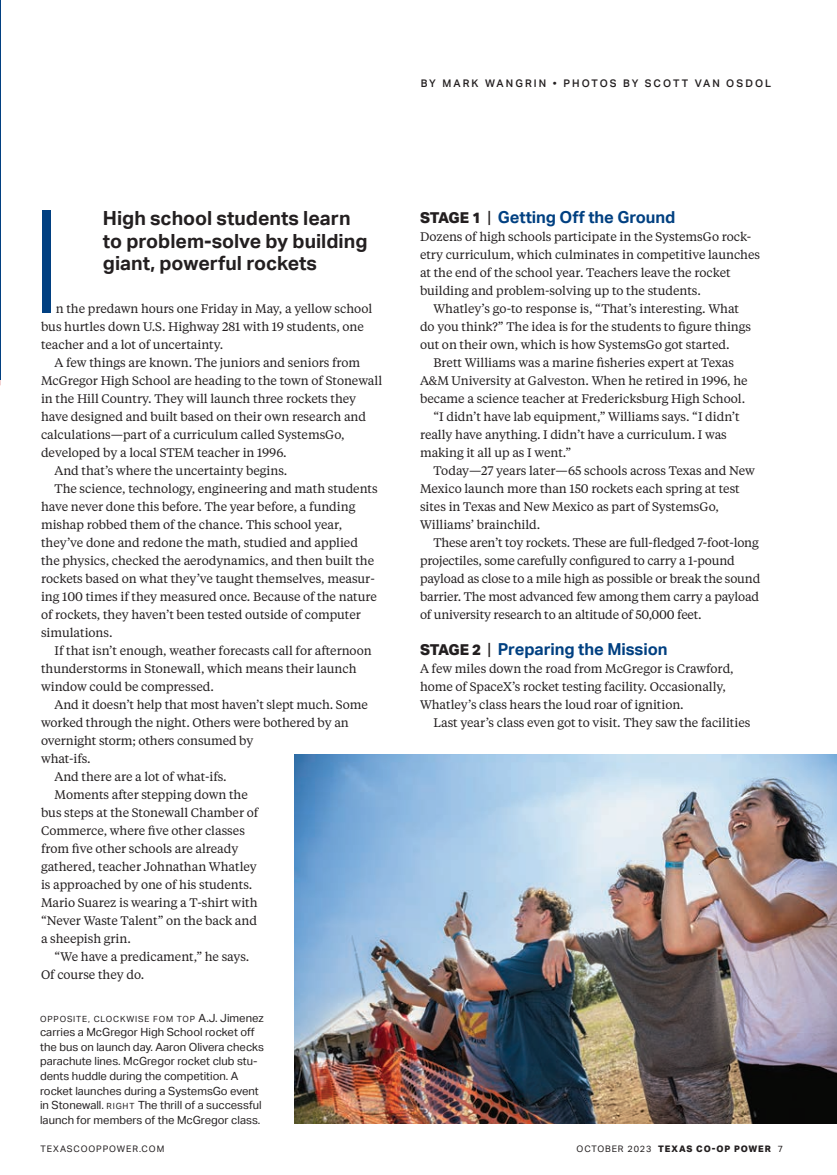
<style>
.page{position:relative;width:837px;height:1175px;background:#fff}
.page>*{position:absolute;margin:0;border:0;box-sizing:border-box;transform-origin:0 0}
.t1{font:300 144px "Aktiv Grotesk";color:#014081}
.t2{font:700 19.5px/22.5px "Aktiv Grotesk";color:#231f20}
.t3{font:700 16.5px "Aktiv Grotesk";letter-spacing:-.005em;color:#014081}
.t4{font:12.3px/18px "Tiempos Text";letter-spacing:-.005em;color:#231f20}
.t5{font:11.25px/14.5px "Aktiv Grotesk";color:#231f20}
.t6{font:500 10.5px "Aktiv Grotesk";letter-spacing:.2em;color:#231f20}
.t7{font:800 9px "Aktiv Grotesk";letter-spacing:.1em;color:#231f20}
.t8{font:9px "Aktiv Grotesk";letter-spacing:.1em;color:#231f20}
.t9{font:8.55px "Aktiv Grotesk";letter-spacing:.1em;color:#231f20}
.s1{font-size:11.25px}
.s2{font-size:8.55px}
.s3{font-weight:800;font-size:15px;color:#231f20}
.s4{font-weight:400;color:#231f20}
.s5{font-weight:400}
</style>
<div class="page">
<hr style="left:0;top:0;width:1px;height:380px;background:#014081">
<img style="left:294px;top:754px;width:543px;height:369px">
<p class="t6" style="left:421px;top:76px;width:352px">BY MARK WANGRIN • PHOTOS BY SCOTT VAN OSDOL</p>
<h1 class="t1" style="left:30px;top:164px;width:34px">I</h1>
<h2 class="t2" style="left:103px;top:206px;width:266px">High school students learn to problem-solve by building giant, powerful rockets</h2>
<p class="t4" style="left:41px;top:301px;width:333px;text-indent:15px">n the predawn hours one Friday in May, a yellow school bus hurtles down U.S. Highway 281 with 19 students, one teacher and a lot of uncertainty.</p>
<p class="t4" style="left:55px;top:355px;width:307px">A few things are known. The juniors and seniors from</p>
<p class="t4" style="left:41px;top:373px;width:343px">McGregor High School are heading to the town of Stonewall</p>
<p class="t4" style="left:41px;top:391px;width:317px">in the Hill Country. They will launch three rockets they</p>
<p class="t4" style="left:41px;top:409px;width:327px">have designed and built based on their own research and</p>
<p class="t4" style="left:41px;top:427px;width:305px">calculations—part of a curriculum called SystemsGo,</p>
<p class="t4" style="left:41px;top:445px;width:247px">developed by a local STEM teacher in 1996.</p>
<p class="t4" style="left:55px;top:463px;width:234px">And that’s where the uncertainty begins.</p>
<p class="t4" style="left:55px;top:481px;width:325px">The science, technology, engineering and math students</p>
<p class="t4" style="left:41px;top:499px;width:316px">have never done this before. The year before, a funding</p>
<p class="t4" style="left:41px;top:517px;width:303px">mishap robbed them of the chance. This school year,</p>
<p class="t4" style="left:41px;top:535px;width:318px">they’ve done and redone the math, studied and applied</p>
<p class="t4" style="left:41px;top:553px;width:335px">the physics, checked the aerodynamics, and then built the</p>
<p class="t4" style="left:41px;top:571px;width:335px">rockets based on what they’ve taught themselves, measur-</p>
<p class="t4" style="left:41px;top:589px;width:337px">ing 100 times if they measured once. Because of the nature</p>
<p class="t4" style="left:41px;top:607px;width:321px">of rockets, they haven’t been tested outside of computer</p>
<p class="t4" style="left:41px;top:625px;width:73px">simulations.</p>
<p class="t4" style="left:55px;top:643px;width:319px">If that isn’t enough, weather forecasts call for afternoon</p>
<p class="t4" style="left:41px;top:661px;width:317px">thunderstorms in Stonewall, which means their launch</p>
<p class="t4" style="left:41px;top:679px;width:174px">window could be compressed.</p>
<p class="t4" style="left:55px;top:697px;width:315px">And it doesn’t help that most haven’t slept much. Some</p>
<p class="t4" style="left:41px;top:715px;width:309px">worked through the night. Others were bothered by an</p>
<p class="t4" style="left:41px;top:733px;width:214px">overnight storm; others consumed by</p>
<p class="t4" style="left:41px;top:751px;width:51px">what-ifs.</p>
<p class="t4" style="left:55px;top:769px;width:174px">And there are a lot of what-ifs.</p>
<p class="t4" style="left:55px;top:787px;width:195px">Moments after stepping down the</p>
<p class="t4" style="left:41px;top:805px;width:219px">bus steps at the Stonewall Chamber of</p>
<p class="t4" style="left:41px;top:823px;width:205px">Commerce, where five other classes</p>
<p class="t4" style="left:41px;top:841px;width:199px">from five other schools are already</p>
<p class="t4" style="left:41px;top:859px;width:217px">gathered, teacher Johnathan Whatley</p>
<p class="t4" style="left:41px;top:877px;width:213px">is approached by one of his students.</p>
<p class="t4" style="left:41px;top:895px;width:218px">Mario Suarez is wearing a T-shirt with</p>
<p class="t4" style="left:41px;top:913px;width:218px">“Never Waste Talent” on the back and</p>
<p class="t4" style="left:41px;top:931px;width:91px">a sheepish grin.</p>
<p class="t4" style="left:55px;top:949px;width:196px">“We have a predicament,” he says.</p>
<p class="t4" style="left:41px;top:967px;width:105px">Of course they do.</p>
<p class="t9" style="left:40px;top:1012px;width:225px">OPPOSITE, CLOCKWISE FOM TOP <span class="s1">A.J. Jimenez</span></p>
<p class="t5" style="left:40px;top:1024px;width:225px">carries a McGregor High School rocket off the bus on launch day. Aaron Olivera checks parachute lines. McGregor rocket club stu&shy;dents huddle during the competition. A rocket launches during a SystemsGo event in Stonewall. <span class="s2">RIGHT</span> The thrill of a successful launch for members of the McGregor class.</p>
<h3 class="t3" style="left:420px;top:206px;width:257px"><span class="s3">STAGE 1</span> <span class="s4">|</span> Getting Off the Ground</h3>
<p class="t4" style="left:420px;top:229px;width:333px">Dozens of high schools participate in the SystemsGo rock-</p>
<p class="t4" style="left:420px;top:247px;width:342px">etry curriculum, which culminates in competitive launches</p>
<p class="t4" style="left:420px;top:265px;width:312px">at the end of the school year. Teachers leave the rocket</p>
<p class="t4" style="left:420px;top:283px;width:282px">building and problem-solving up to the students.</p>
<p class="t4" style="left:434px;top:301px;width:307px">Whatley’s go-to response is, “That’s interesting. What</p>
<p class="t4" style="left:420px;top:319px;width:333px">do you think?” The idea is for the students to figure things</p>
<p class="t4" style="left:420px;top:337px;width:311px">out on their own, which is how SystemsGo got started.</p>
<p class="t4" style="left:434px;top:355px;width:302px">Brett Williams was a marine fisheries expert at Texas</p>
<p class="t4" style="left:420px;top:373px;width:329px">A&amp;M University at Galveston. When he retired in 1996, he</p>
<p class="t4" style="left:420px;top:391px;width:327px">became a science teacher at Fredericksburg High School.</p>
<p class="t4" style="left:434px;top:409px;width:308px">“I didn’t have lab equipment,” Williams says. “I didn’t</p>
<p class="t4" style="left:420px;top:427px;width:308px">really have anything. I didn’t have a curriculum. I was</p>
<p class="t4" style="left:420px;top:445px;width:153px">making it all up as I went.”</p>
<p class="t4" style="left:434px;top:463px;width:323px">Today—27 years later—65 schools across Texas and New</p>
<p class="t4" style="left:420px;top:481px;width:321px">Mexico launch more than 150 rockets each spring at test</p>
<p class="t4" style="left:420px;top:499px;width:300px">sites in Texas and New Mexico as part of SystemsGo,</p>
<p class="t4" style="left:420px;top:517px;width:122px">Williams’ brainchild.</p>
<p class="t4" style="left:434px;top:535px;width:327px">These aren’t toy rockets. These are full-fledged 7-foot-long</p>
<p class="t4" style="left:420px;top:553px;width:316px">projectiles, some carefully configured to carry a 1-pound</p>
<p class="t4" style="left:420px;top:571px;width:342px">payload as close to a mile high as possible or break the sound</p>
<p class="t4" style="left:420px;top:589px;width:341px">barrier. The most advanced few among them carry a payload</p>
<p class="t4" style="left:420px;top:607px;width:283px">of university research to an altitude of 50,000 feet.</p>
<h3 class="t3" style="left:420px;top:638px;width:249px"><span class="s3">STAGE 2</span> <span class="s4">|</span> Preparing the Mission</h3>
<p class="t4" style="left:420px;top:661px;width:315px">A few miles down the road from McGregor is Crawford, home of SpaceX’s rocket testing facility. Occasionally,<br>Whatley’s class hears the loud roar of ignition.</p>
<p class="t4" style="left:434px;top:715px;width:318px">Last year’s class even got to visit. They saw the facilities</p>
<p class="t8" style="left:40px;top:1142px;width:125px">TEXASCOOPPOWER.COM</p>
<p class="t7" style="left:577px;top:1142px;width:208px"><span class="s5">OCTOBER 2023</span> TEXAS CO-OP POWER <span class="s5">7</span></p>
</div>
